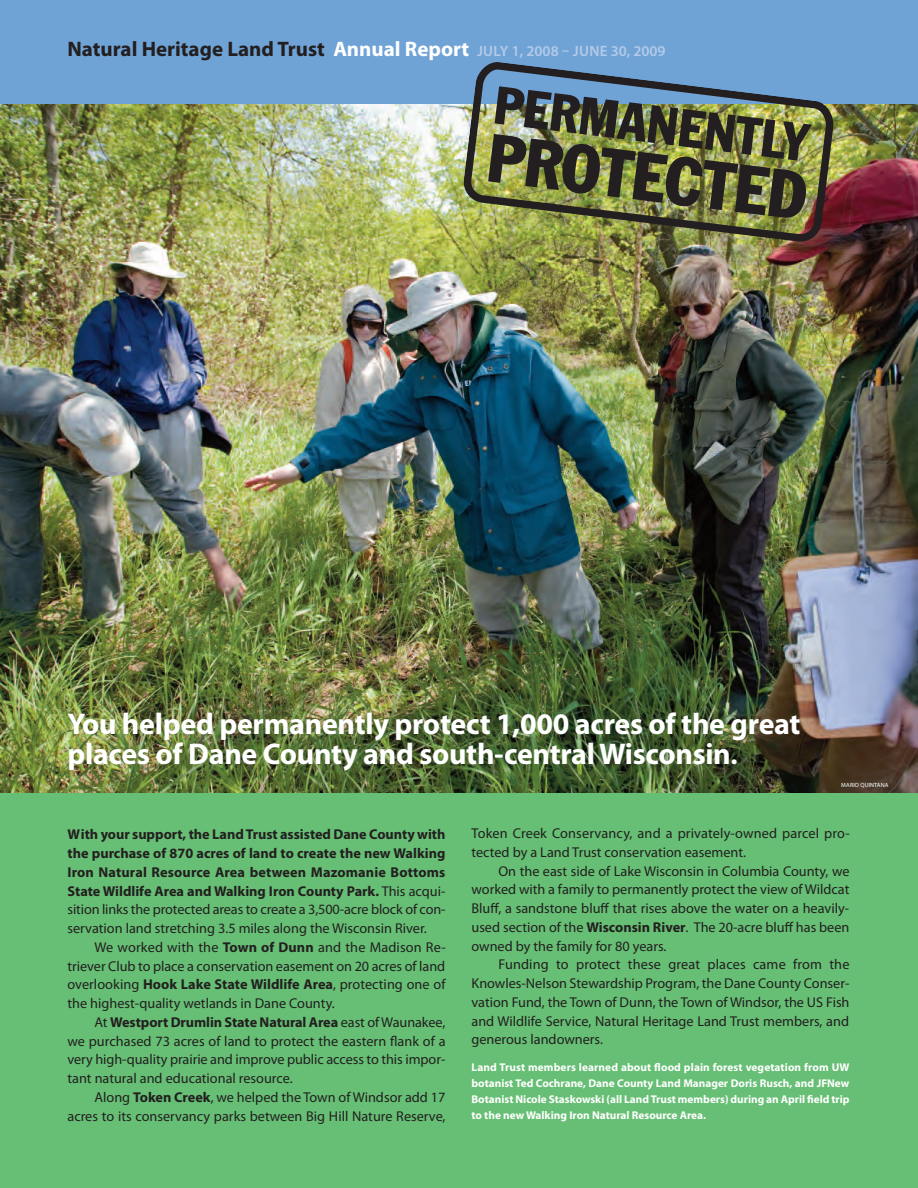
<style>
.page{position:relative;width:918px;height:1188px;background:#fff}
.page>*{position:absolute;margin:0;border:0;box-sizing:border-box;transform-origin:0 0}
.t1{font:700 30px/30px "Myriad Pro";letter-spacing:-.01em;color:#fff}
.t2{font:700 21px "Myriad Pro";color:#231f20}
.t3{font:14.25px/18.8px "Myriad Pro";color:#231f20;text-align:justify}
.t4{font:700 14.25px/18.8px "Myriad Pro";color:#231f20;text-align:justify}
.t5{font:700 11.25px/16px "Myriad Pro";color:#fff;text-align:justify}
.t6{font:6px "Myriad Pro";letter-spacing:.02em;color:#fff}
.s1{color:#fff}
.s2{font-weight:600;font-size:15px;color:#b4cae8}
.s3{font-size:27px}
.s4{font-weight:400}
.s5{font-weight:700}
</style>
<div class="page">
<img style="left:0;top:104px;width:918px;height:690px">
<div style="left:0;top:794px;width:918px;height:394px;background:#66bf74"></div>
<div style="left:0;top:0;width:918px;height:104px;background:#6fa3d6"></div>
<img style="left:465px;top:65px;width:368px;height:174px">
<img style="left:488px;top:86px;width:324px;height:133px">
<h2 class="t2" style="left:68px;top:41px;width:600px">Natural Heritage Land Trust <span class="s1">Annual Report</span> <span class="s2">JULY 1, 2008 – JUNE 30, 2009</span></h2>
<h1 class="t1" style="left:68px;top:711px;width:735px">You helped permanently protect 1,000 acres of the great places of Dane County and south-central Wisconsin<span class="s3">.</span></h1>
<p class="t6" style="left:841px;top:782px;width:49px">Mario Quintana</p>
<p class="t4" style="left:67px;top:826px;width:380px">With your support, the Land Trust assisted Dane County with the purchase of 870 acres of land to create the new Walking Iron Natural Resource Area between Mazomanie Bottoms State Wildlife Area and Walking Iron County Park. <span class="s4">this acqui&shy;sition links the protected areas to create a 3,500-acre block of con&shy;servation land stretching 3.5 miles along the Wisconsin river.</span></p>
<p class="t3" style="left:67px;top:939px;width:380px;text-indent:27px">We worked with the <span class="s5">Town of Dunn</span> and the Madison re&shy;triever Club to place a conservation easement on 20 acres of land overlooking <span class="s5">Hook Lake State Wildlife Area</span>, protecting one of the highest-quality wetlands in Dane County.</p>
<p class="t3" style="left:67px;top:1014px;width:380px;text-indent:27px">at <span class="s5">Westport Drumlin State Natural Area</span> east of Waunakee, we purchased 73 acres of land to protect the eastern flank of a very high-quality prairie and improve public access to this impor&shy;tant natural and educational resource.</p>
<p class="t3" style="left:68px;top:1089px;width:380px;text-align:right">along <span class="s5">Token Creek</span>, we helped the town of Windsor add 17 acres to its conservancy parks between Big Hill nature reserve,</p>
<p class="t3" style="left:472px;top:825px;width:380px">token Creek Conservancy, and a privately-owned parcel pro&shy;tected by a Land trust conservation easement.</p>
<p class="t3" style="left:472px;top:863px;width:380px;text-indent:27px">on the east side of Lake Wisconsin in Columbia County, we worked with a family to permanently protect the view of Wildcat Bluff, a sandstone bluff that rises above the water on a heavily&shy;used section of the <span class="s5">Wisconsin River</span>. the 20-acre bluff has been owned by the family for 80 years.</p>
<p class="t3" style="left:472px;top:956px;width:380px;text-indent:27px">Funding to protect these great places came from the Knowles-nelson Stewardship Program, the Dane County Conser&shy;vation Fund, the town of Dunn, the town of Windsor, the uS Fish and Wildlife Service, natural Heritage Land trust members, and generous landowners.</p>
<p class="t5" style="left:471px;top:1060px;width:380px">Land Trust members learned about flood plain forest vegetation from UW botanist Ted Cochrane, Dane County Land Manager Doris Rusch, and JFNew Botanist Nicole Staskowski (all Land Trust members) during an April field trip to the new Walking Iron Natural Resource Area.</p>
</div>
